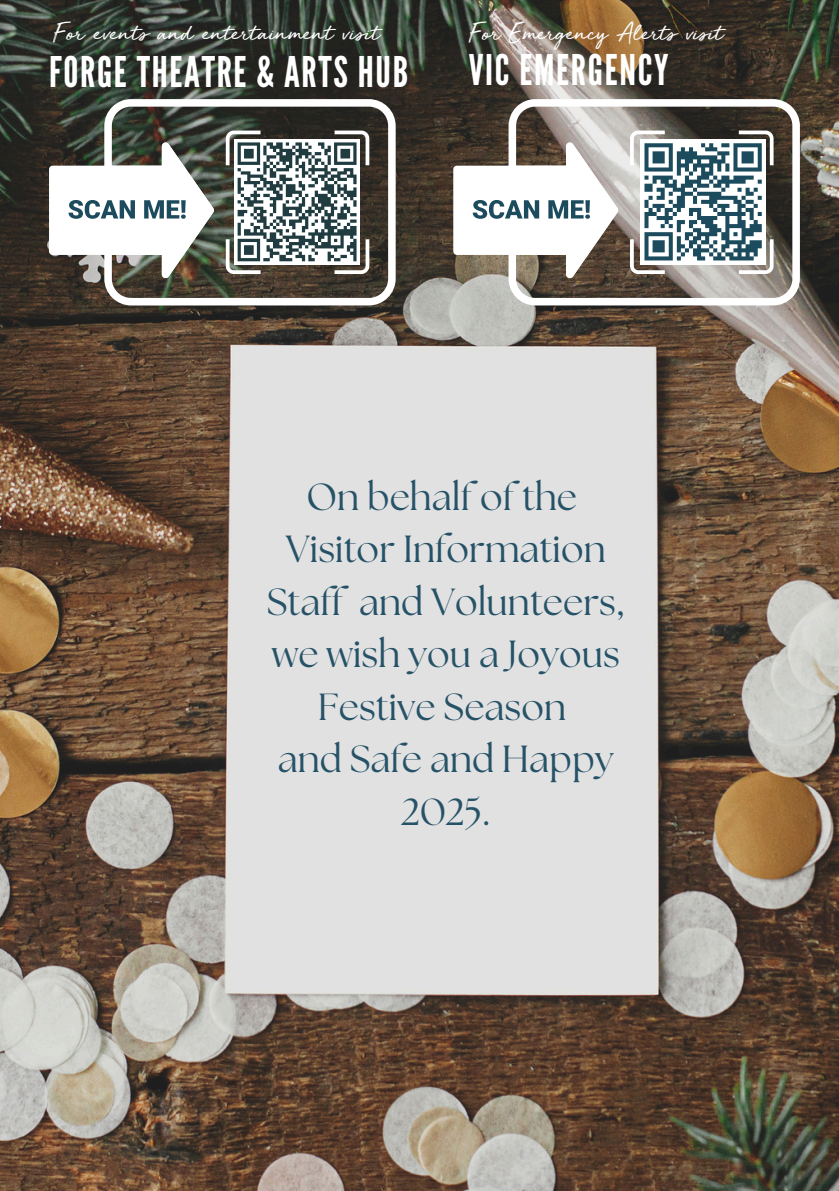
<style>
.page{position:relative;width:839px;height:1191px;background:#fff}
.page>*{position:absolute;margin:0;border:0;box-sizing:border-box;transform-origin:0 0}
.t1{font:42.2px "League Gothic";letter-spacing:.04em;color:#fff}
.t2{font:37.8px/52.4px "The Seasons";color:#265268;text-align:center}
.t3{font:26.4px "Golden Plains";color:#fff}
</style>
<div class="page">
<img style="left:0;top:0;width:838px;height:1191px">
<svg style="left:49px;top:142px;width:55px;height:136px"></svg>
<svg style="left:104px;top:99px;width:291px;height:206px"></svg>
<svg style="left:453px;top:142px;width:55px;height:136px"></svg>
<svg style="left:508px;top:99px;width:291px;height:206px"></svg>
<svg style="left:226px;top:131px;width:143px;height:143px"></svg>
<svg style="left:630px;top:131px;width:143px;height:143px"></svg>
<p class="t3" style="left:53px;top:19px;width:328px">For events and entertainment visit</p>
<h1 class="t1" style="left:49px;top:47px;width:360px">FORGE THEATRE &amp; ARTS HUB</h1>
<h1 class="t3" style="left:469px;top:19px;width:256px">For Emergency Alerts visit</h1>
<p class="t1" style="left:469px;top:46px;width:201px">VIC EMERGENCY</p>
<p class="t2" style="left:267px;top:473px;width:360px">On behalf of the<br>Visitor Information<br>Staff and Volunteers, we wish you a Joyous<br>Festive Season<br>and Safe and Happy<br>2025.</p>
</div>
